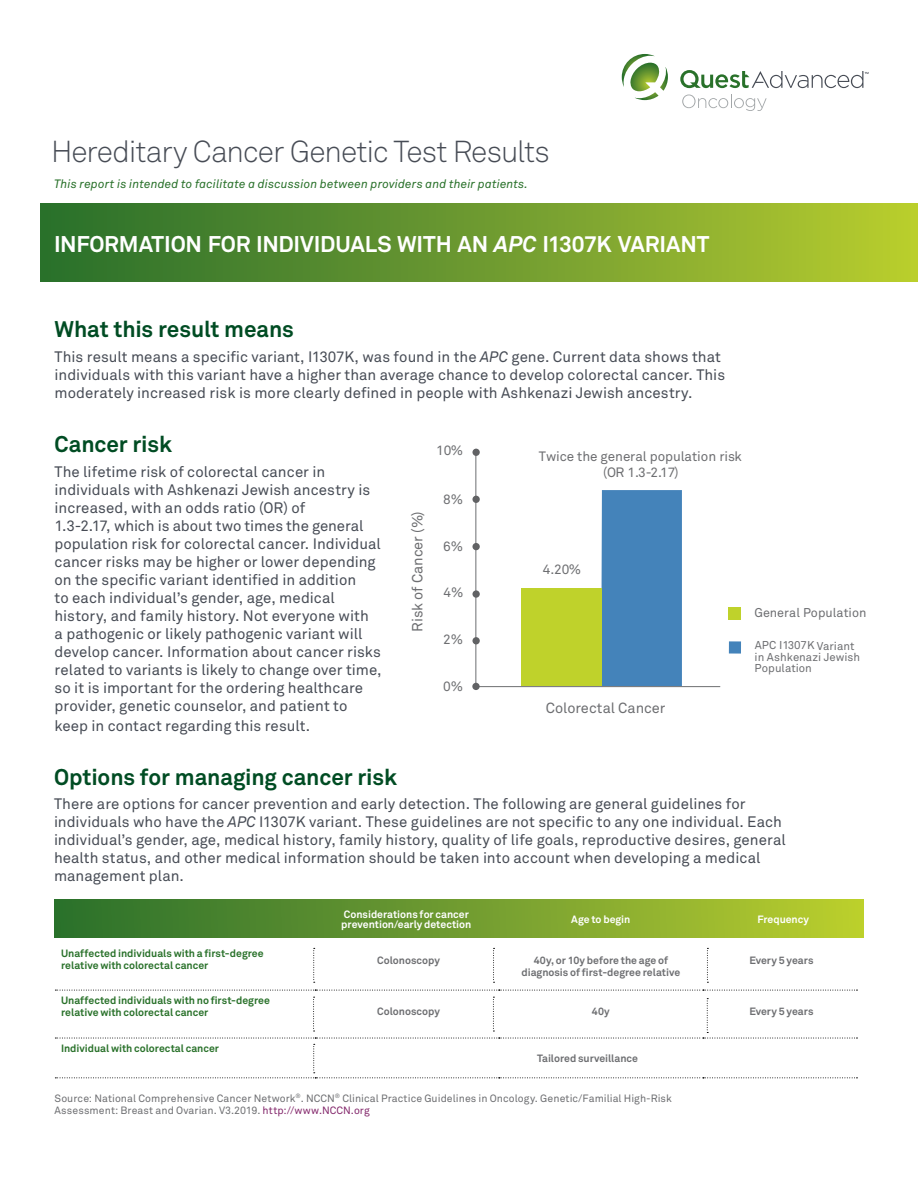
<style>
.page{position:relative;width:918px;height:1188px;background:#fff}
.page>*{position:absolute;margin:0;border:0;box-sizing:border-box;transform-origin:0 0}
.t1{font:300 30px "Akkurat Pro";letter-spacing:-.03em;color:#474c55}
.t2{font:700 22.5px "Akkurat Pro";letter-spacing:-.005em;color:#004c23}
.t3{font:700 22.5px "Akkurat Pro";letter-spacing:-.01em;color:#fff}
.t4{font:15px/18px "Akkurat Pro";color:#474c55}
.t5{font:14.55px "Akkurat Pro";color:#6d6e71}
.t6{font:13.5px/16.2px "Akkurat Pro";color:#6d6e71;text-align:center}
.t7{font:12.6px "Akkurat Pro";color:#6d6e71}
.t8{font:italic 12px "Akkurat Pro";letter-spacing:.01em;color:#29712a}
.t9{font:11.4px/11.2px "Akkurat Pro";letter-spacing:-.005em;color:#6d6e71}
.t10{font:10.5px/12px "Akkurat Pro";letter-spacing:.005em;color:#6d6e71}
.t11{font:700 10.5px/12px "Akkurat Pro";color:#29712a}
.t12{font:700 10.5px/12px "Akkurat Pro";color:#6d6e71;text-align:center}
.t13{font:700 10.5px/10.5px "Akkurat Pro";letter-spacing:-.005em;color:#fff}
.s1{font-style:italic}
.s2{color:#83276b}
</style>
<div class="page">
<div style="left:40px;top:204px;width:878px;height:78px;background:linear-gradient(to right,#276c2d,#b7cb30)"></div>
<svg style="left:622px;top:54px;width:46px;height:46px"></svg>
<svg style="left:680px;top:70px;width:189px;height:18px"></svg>
<svg style="left:682px;top:94px;width:85px;height:17px"></svg>
<div style="left:55px;top:900px;width:808px;height:37px;background:linear-gradient(to right,#296e2d,#b9cd30)"></div>
<svg style="left:55px;top:990px;width:802px;height:1px"></svg>
<svg style="left:313px;top:948px;width:2px;height:35px"></svg>
<svg style="left:493px;top:948px;width:2px;height:35px"></svg>
<svg style="left:707px;top:948px;width:1px;height:35px"></svg>
<svg style="left:55px;top:997px;width:802px;height:81px"></svg>
<svg style="left:475px;top:449px;width:246px;height:238px"></svg>
<div style="left:472px;top:683px;width:8px;height:7px;background:#616264;border-radius:50%"></div>
<div style="left:472px;top:637px;width:8px;height:7px;background:#616264;border-radius:50%"></div>
<div style="left:472px;top:590px;width:8px;height:8px;background:#616264;border-radius:50%"></div>
<div style="left:472px;top:543px;width:8px;height:7px;background:#616264;border-radius:50%"></div>
<div style="left:472px;top:496px;width:8px;height:7px;background:#616264;border-radius:50%"></div>
<div style="left:472px;top:449px;width:8px;height:7px;background:#616264;border-radius:50%"></div>
<div style="left:729px;top:641px;width:12px;height:13px;background:#4483ba"></div>
<div style="left:729px;top:607px;width:12px;height:12px;background:#bfd22b"></div>
<h1 class="t1" style="left:51px;top:133px;width:500px">Hereditary Cancer Genetic Test Results</h1>
<p class="t8" style="left:54px;top:176px;width:476px">This report is intended to facilitate a discussion between providers and their patients.</p>
<h2 class="t3" style="left:54px;top:230px;width:657px">INFORMATION FOR INDIVIDUALS WITH AN <span class="s1">APC</span> I1307K VARIANT</h2>
<h2 class="t2" style="left:55px;top:315px;width:241px">What this result means</h2>
<p class="t4" style="left:55px;top:347px;width:672px">This result means a specific variant, I1307K, was found in the <span class="s1">APC</span> gene. Current data shows that individuals with this variant have a higher than average chance to develop colorectal cancer. This moderately increased risk is more clearly defined in people with Ashkenazi Jewish ancestry.</p>
<h2 class="t2" style="left:55px;top:430px;width:119px">Cancer risk</h2>
<p class="t4" style="left:55px;top:463px;width:329px">The lifetime risk of colorectal cancer in individuals with Ashkenazi Jewish ancestry is increased, with an odds ratio (OR) of<br>1.3-2.17, which is about two times the general population risk for colorectal cancer. Individual cancer risks may be higher or lower depending on the specific variant identified in addition<br>to each individual’s gender, age, medical history, and family history. Not everyone with<br>a pathogenic or likely pathogenic variant will develop cancer. Information about cancer risks related to variants is likely to change over time, so it is important for the ordering healthcare provider, genetic counselor, and patient to</p>
<p class="t4" style="left:55px;top:716px;width:257px">keep in contact regarding this result.</p>
<p class="t6" style="left:436px;top:442px;width:28px">10%</p>
<p class="t6" style="left:539px;top:449px;width:205px">Twice the general population risk (OR 1.3-2.17)</p>
<p class="t6" style="left:443px;top:491px;width:22px">8%</p>
<p class="t5" style="left:409px;top:632px;width:122px;rotate:-90deg">Risk of Cancer (%)</p>
<p class="t6" style="left:443px;top:538px;width:22px">6%</p>
<p class="t6" style="left:543px;top:561px;width:40px">4.20%</p>
<p class="t6" style="left:444px;top:584px;width:22px">4%</p>
<p class="t6" style="left:443px;top:632px;width:22px">2%</p>
<p class="t6" style="left:443px;top:678px;width:22px">0%</p>
<p class="t5" style="left:546px;top:700px;width:121px">Colorectal Cancer</p>
<p class="t7" style="left:754px;top:605px;width:114px">General Population</p>
<p class="t9" style="left:755px;top:640px;width:107px">APC I1307K Variant in Ashkenazi Jewish<br>Population</p>
<h2 class="t2" style="left:54px;top:763px;width:345px">Options for managing cancer risk</h2>
<p class="t4" style="left:54px;top:795px;width:733px">There are options for cancer prevention and early detection. The following are general guidelines for individuals who have the <span class="s1">APC</span> I1307K variant. These guidelines are not specific to any one individual. Each individual’s gender, age, medical history, family history, quality of life goals, reproductive desires, general health status, and other medical information should be taken into account when developing a medical management plan.</p>
<p class="t13" style="left:341px;top:909px;width:132px">Considerations for cancer prevention/early detection</p>
<p class="t13" style="left:571px;top:914px;width:61px">Age to begin</p>
<p class="t13" style="left:757px;top:914px;width:53px">Frequency</p>
<p class="t11" style="left:61px;top:947px;width:204px">Unaffected individuals with a first-degree relative with colorectal cancer</p>
<p class="t12" style="left:377px;top:954px;width:64px">Colonoscopy</p>
<p class="t12" style="left:522px;top:954px;width:160px">40y, or 10y before the age of diagnosis of first-degree relative</p>
<p class="t12" style="left:749px;top:954px;width:66px">Every 5 years</p>
<p class="t11" style="left:61px;top:995px;width:210px">Unaffected individuals with no first-degree relative with colorectal cancer</p>
<p class="t12" style="left:377px;top:1005px;width:64px">Colonoscopy</p>
<p class="t12" style="left:592px;top:1005px;width:19px">40y</p>
<p class="t12" style="left:749px;top:1005px;width:66px">Every 5 years</p>
<p class="t11" style="left:61px;top:1043px;width:160px">Individual with colorectal cancer</p>
<p class="t12" style="left:537px;top:1052px;width:103px">Tailored surveillance</p>
<p class="t10" style="left:55px;top:1092px;width:619px">Source: National Comprehensive Cancer Network<sup>®</sup>. NCCN<sup>®</sup> Clinical Practice Guidelines in Oncology. Genetic/Familial High-Risk<br>Assessment: Breast and Ovarian. V3.2019. <span class="s2">http://www.NCCN.org</span></p>
</div>
